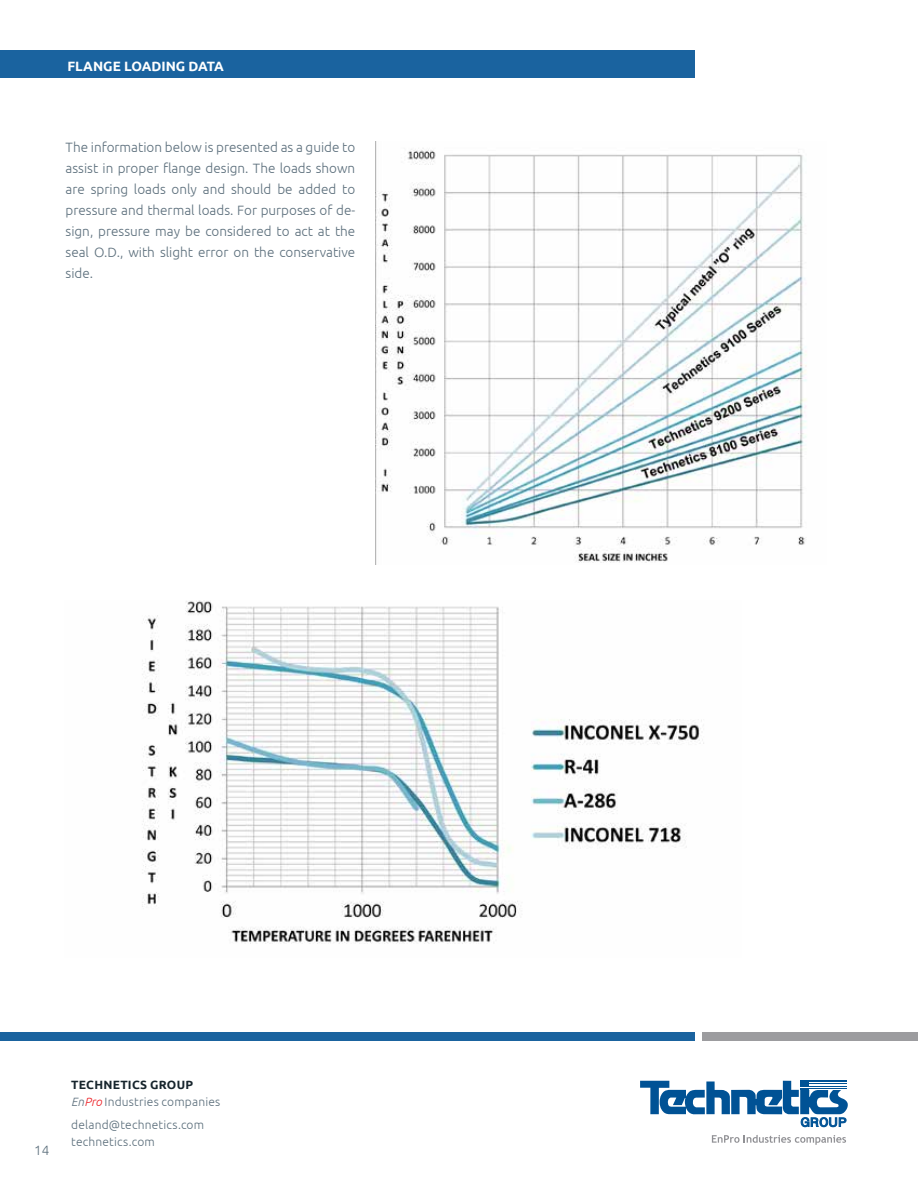
<style>
.page{position:relative;width:918px;height:1188px;background:#fff}
.page>*{position:absolute;margin:0;border:0;box-sizing:border-box;transform-origin:0 0}
.t1{font:300 13.5px/21px "Ubuntu";color:#5c6f7c;text-align:justify}
.t2{font:700 13.5px "Ubuntu";color:#fff}
.t3{font:300 12px/16.5px "Ubuntu";letter-spacing:.015em;color:#5c6f7c}
.s1{font-weight:700;color:#17252d}
.s2{font-style:italic}
.s3{font-style:italic;color:#ed1e24}
</style>
<div class="page">
<svg style="left:640px;top:1081px;width:208px;height:64px"></svg>
<div style="left:0;top:1032px;width:695px;height:9px;background:#1a639f"></div>
<div style="left:702px;top:1032px;width:216px;height:9px;background:#9c9c9f"></div>
<div style="left:0;top:50px;width:695px;height:28px;background:#1a639f"></div>
<img style="left:375px;top:142px;width:432px;height:423px">
<img style="left:142px;top:600px;width:562px;height:344px">
<p class="t2" style="left:68px;top:58px;width:158px">FLANGE LOADING DATA</p>
<p class="t1" style="left:66px;top:136px;width:291px">The information below is presented as a guide to assist in proper flange design. The loads shown are spring loads only and should be added to pressure and thermal loads. For purposes of de&shy;sign, pressure may be considered to act at the seal O.D., with slight error on the conservative side.</p>
<p class="t1" style="left:34px;top:1140px;width:17px">14</p>
<p class="t3" style="left:71px;top:1076px;width:151px"><span class="s1">TECHNETICS GROUP<br></span><span class="s2">En</span><span class="s3">Pro</span> Industries companies</p>
<p class="t3" style="left:71px;top:1116px;width:134px">deland@technetics.com technetics.com</p>
</div>
